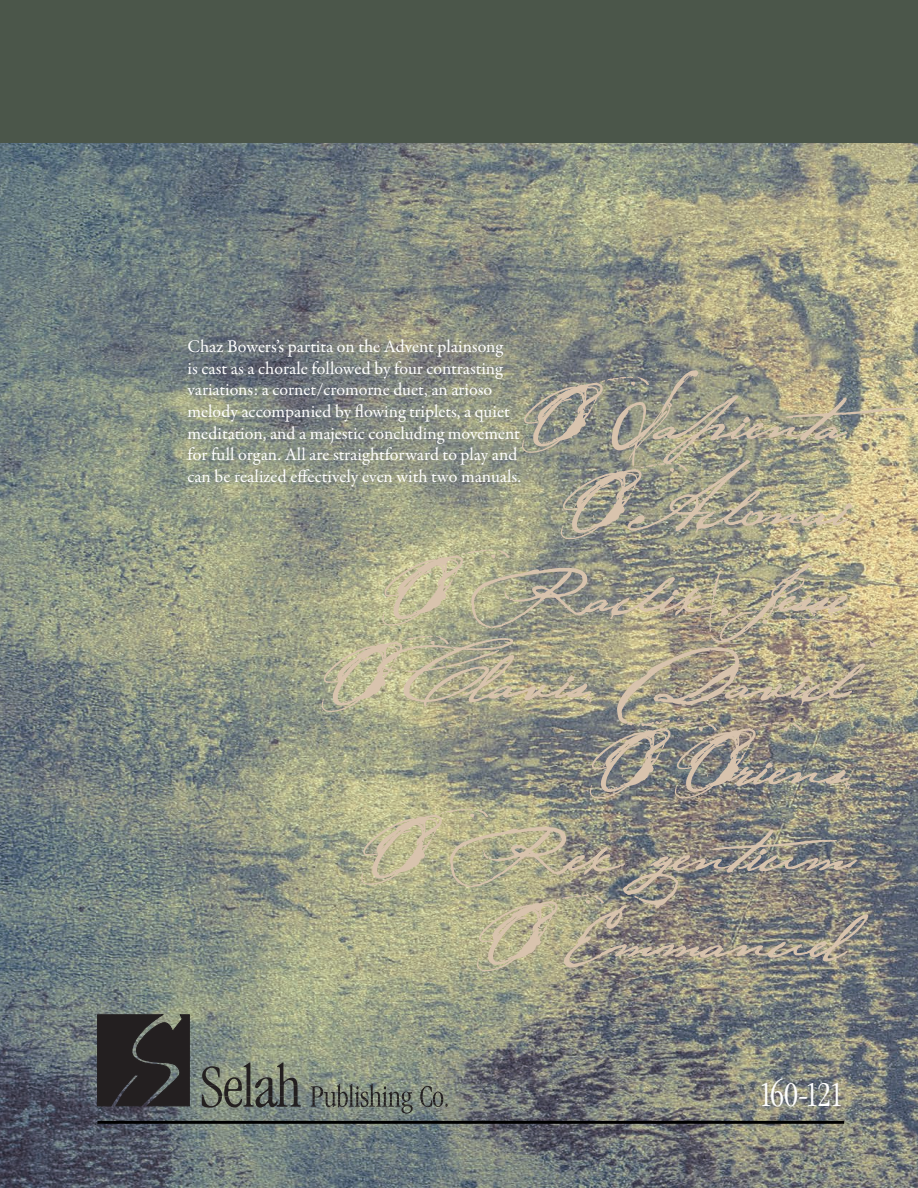
<style>
.page{position:relative;width:918px;height:1188px;background:#fff}
.page>*{position:absolute;margin:0;border:0;box-sizing:border-box;transform-origin:0 0}
.t1{font:700 72px "Californya A";color:#d8c3ad}
.t2{font:300 condensed 36px "Garamond";letter-spacing:-.05em;color:#fff}
.t3{font:18px/21.6px "Garamond Premr Pro";color:#fff}
</style>
<div class="page">
<img style="left:0;top:143px;width:918px;height:1045px">
<hr style="left:97px;top:1121px;width:747px;height:3px;background:#000">
<svg style="left:97px;top:1015px;width:93px;height:91px;background:#2b2828"></svg>
<svg style="left:311px;top:1084px;width:137px;height:30px;background:#737c72"></svg>
<svg style="left:202px;top:1062px;width:99px;height:46px;background:#70766a"></svg>
<div style="left:0;top:0;width:918px;height:143px;background:#4b564a"></div>
<p class="t3" style="left:188px;top:336px;width:335px">Chaz Bowers’s partita on the Advent plainsong<br>is cast as a chorale followed by four contrasting variations: a cornet/cromorne duet, an arioso melody accompanied by flowing triplets, a quiet meditation, and a majestic concluding movement for full organ. All are straightforward to play and can be realized effectively even with two manuals.</p>
<p class="t1" style="left:523px;top:374px;width:404px">OSapienta</p>
<p class="t1" style="left:562px;top:460px;width:285px">OAdonai</p>
<p class="t1" style="left:383px;top:546px;width:525px">ORadix Jesse</p>
<p class="t1" style="left:323px;top:633px;width:524px">OClavis David</p>
<p class="t1" style="left:591px;top:719px;width:256px">OOriens</p>
<p class="t1" style="left:362px;top:806px;width:491px">ORex gentium</p>
<p class="t1" style="left:478px;top:892px;width:369px">OEmmanuel</p>
<p class="t2" style="left:759px;top:1075px;width:86px">160-121</p>
</div>
